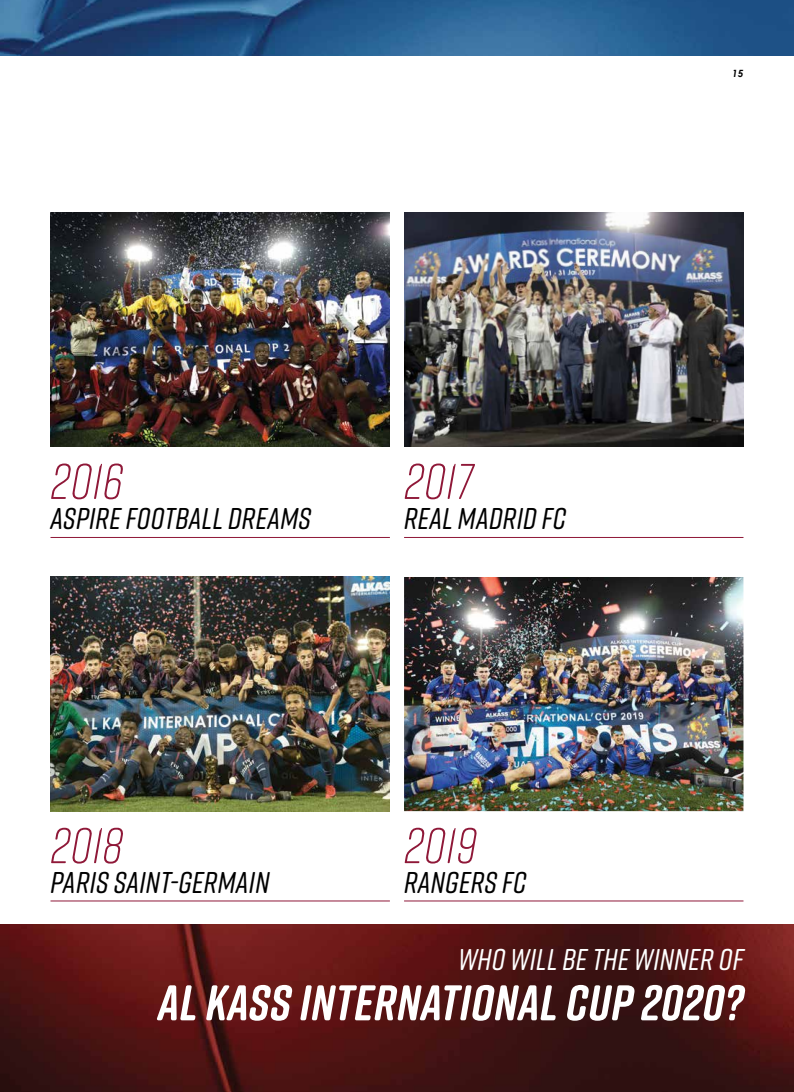
<style>
.page{position:relative;width:794px;height:1092px;background:#fff}
.page>*{position:absolute;margin:0;border:0;box-sizing:border-box;transform-origin:0 0}
.t1{font:italic 700 50px "Rift Soft";letter-spacing:.01em;color:#fff}
.t2{font:italic 300 50px "Rift Soft";color:#8f1838}
.t3{font:italic 500 30px "Rift Soft";letter-spacing:.01em;color:#000}
.t4{font:italic 500 30px "Rift Soft";letter-spacing:.01em;color:#fff}
.t5{font:italic 700 10px "Century Gothic";color:#000}
</style>
<div class="page">
<img style="left:0;top:0;width:794px;height:55px">
<img style="left:0;top:924px;width:794px;height:167px">
<img style="left:50px;top:577px;width:340px;height:234px">
<img style="left:404px;top:577px;width:339px;height:234px">
<img style="left:404px;top:213px;width:339px;height:234px">
<img style="left:50px;top:213px;width:340px;height:234px">
<hr style="left:50px;top:537px;width:340px;height:1px;background:#8f1838">
<hr style="left:50px;top:900px;width:340px;height:1px;background:#8f1838">
<hr style="left:404px;top:537px;width:339px;height:1px;background:#8f1838">
<hr style="left:404px;top:900px;width:339px;height:1px;background:#8f1838">
<h1 class="t2" style="left:50px;top:446px;width:74px">2016</h1>
<p class="t3" style="left:50px;top:497px;width:262px">ASPIRE FOOTBALL DREAMS</p>
<h1 class="t2" style="left:404px;top:446px;width:71px">2017</h1>
<p class="t3" style="left:404px;top:497px;width:163px">REAL MADRID FC</p>
<h1 class="t2" style="left:50px;top:810px;width:74px">2018</h1>
<p class="t3" style="left:50px;top:861px;width:220px">PARIS SAINT-GERMAIN</p>
<h1 class="t2" style="left:404px;top:810px;width:74px">2019</h1>
<p class="t3" style="left:404px;top:861px;width:124px">RANGERS FC</p>
<p class="t5" style="left:732px;top:67px;width:13px">15</p>
<p class="t4" style="left:458px;top:938px;width:287px">WHO WILL BE THE WINNER OF</p>
<h1 class="t1" style="left:158px;top:966px;width:587px">AL KASS INTERNATIONAL CUP 2020?</h1>
</div>
